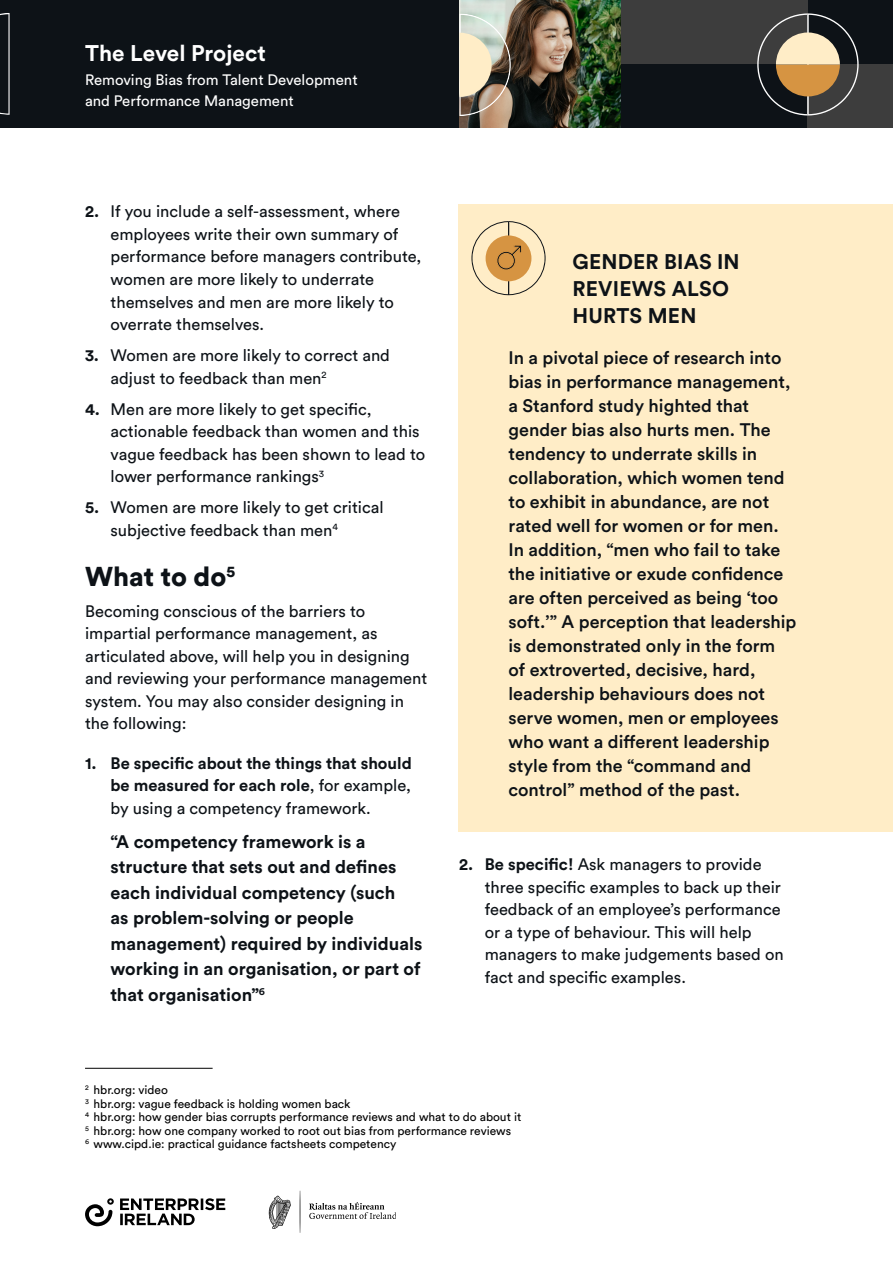
<style>
.page{position:relative;width:893px;height:1263px;background:#fff}
.page>*{position:absolute;margin:0;border:0;box-sizing:border-box;transform-origin:0 0}
.t1{font:900 27px "Circular Std";color:#0d1217}
.t2{font:700 22.5px "Circular Std";color:#fff}
.t3{font:700 21px/27px "Circular Std";letter-spacing:.01em;color:#0d1217}
.t4{font:500 18px/24px "Circular Std";color:#0d1217}
.t5{font:700 18px/25.5px "Circular Std";color:#0d1217}
.t6{font:16.5px/22.5px "Circular Std";color:#0d1217}
.t7{font:700 16.5px/22.5px "Circular Std";color:#0d1217;text-align:justify}
.t8{font:15px/21px "Circular Std";color:#fff}
.t9{font:12px/13.5px "Circular Std";color:#000}
.s1{font-weight:700}
.s2{font-weight:400}
</style>
<div class="page">
<div style="left:621px;top:0;width:187px;height:128px;background:#0d1217"></div>
<div style="left:0;top:0;width:459px;height:128px;background:#0d1217"></div>
<div style="left:748px;top:0;width:145px;height:128px;background:#0d1217"></div>
<div style="left:808px;top:64px;width:85px;height:64px;background:#3d3d3d"></div>
<svg style="left:309px;top:1202px;width:87px;height:17px"></svg>
<svg style="left:300px;top:1191px;width:1px;height:42px"></svg>
<svg style="left:269px;top:1196px;width:22px;height:33px"></svg>
<svg style="left:120px;top:1198px;width:105px;height:27px"></svg>
<svg style="left:85px;top:1198px;width:29px;height:28px"></svg>
<svg style="left:0;top:13px;width:10px;height:102px"></svg>
<div style="left:621px;top:0;width:187px;height:64px;background:#3d3d3d"></div>
<svg style="left:757px;top:13px;width:102px;height:102px"></svg>
<img style="left:459px;top:0;width:162px;height:128px">
<hr style="left:85px;top:1068px;width:128px;height:1px;background:#000">
<svg style="left:459px;top:14px;width:52px;height:102px;background:#c0b6a0"></svg>
<div style="left:459px;top:204px;width:434px;height:627px;background:#ffedc7"></div>
<svg style="left:471px;top:221px;width:75px;height:74px"></svg>
<h2 class="t2" style="left:85px;top:38px;width:182px">The Level Project</h2>
<p class="t8" style="left:85px;top:69px;width:274px">Removing Bias from Talent Development and Performance Management</p>
<p class="t6" style="left:111px;top:200px;width:312px;text-indent:-26px"><span class="s1">2.</span> If you include a self-assessment, where employees write their own summary of performance before managers contribute, women are more likely to underrate themselves and men are more likely to overrate themselves.</p>
<p class="t6" style="left:111px;top:344px;width:281px;text-indent:-26px"><span class="s1">3.</span> Women are more likely to correct and adjust to feedback than men<sup>2</sup></p>
<p class="t6" style="left:111px;top:397px;width:316px;text-indent:-26px"><span class="s1">4.</span> Men are more likely to get specific, actionable feedback than women and this vague feedback has been shown to lead to lower performance rankings<sup>3</sup></p>
<p class="t6" style="left:111px;top:496px;width:274px;text-indent:-26px"><span class="s1">5.</span> Women are more likely to get critical subjective feedback than men<sup>4</sup></p>
<h1 class="t1" style="left:85px;top:558px;width:152px">What to do<sup>5</sup></h1>
<p class="t6" style="left:85px;top:599px;width:344px">Becoming conscious of the barriers to impartial performance management, as articulated above, will help you in designing and reviewing your performance management system. You may also consider designing in the following:</p>
<p class="t7" style="left:111px;top:751px;width:303px;text-indent:-26px">1. Be specific about the things that should be measured for each role<span class="s2">, for example, by using a competency framework.</span></p>
<p class="t5" style="left:111px;top:828px;width:313px">“A competency framework is a structure that sets out and defines each individual competency (such<br>as problem-solving or people management) required by individuals working in an organisation, or part of that organisation”<sup>6</sup></p>
<p class="t3" style="left:572px;top:248px;width:169px">GENDER BIAS IN<br>REVIEWS ALSO<br>HURTS MEN</p>
<p class="t4" style="left:508px;top:346px;width:289px">In a pivotal piece of research into bias in performance management, a Stanford study highted that gender bias also hurts men. The tendency to underrate skills in collaboration, which women tend to exhibit in abundance, are not rated well for women or for men.<br>In addition, “men who fail to take the initiative or exude confidence are often perceived as being ‘too soft.’” A perception that leadership is demonstrated only in the form of extroverted, decisive, hard, leadership behaviours does not serve women, men or employees who want a different leadership style from the “command and control” method of the past.</p>
<p class="t6" style="left:485px;top:853px;width:300px;text-indent:-26px"><span class="s1">2. Be specific!</span> Ask managers to provide three specific examples to back up their feedback of an employee’s performance or a type of behaviour. This will help managers to make judgements based on fact and specific examples.</p>
<p class="t9" style="left:85px;top:1083px;width:438px"><sup>2</sup> hbr.org: video<br><sup>3</sup> hbr.org: vague feedback is holding women back<br><sup>4</sup> hbr.org: how gender bias corrupts performance reviews and what to do about it <sup>5</sup> hbr.org: how one company worked to root out bias from performance reviews<br><sup>6</sup> www.cipd.ie: practical guidance factsheets competency</p>
</div>
